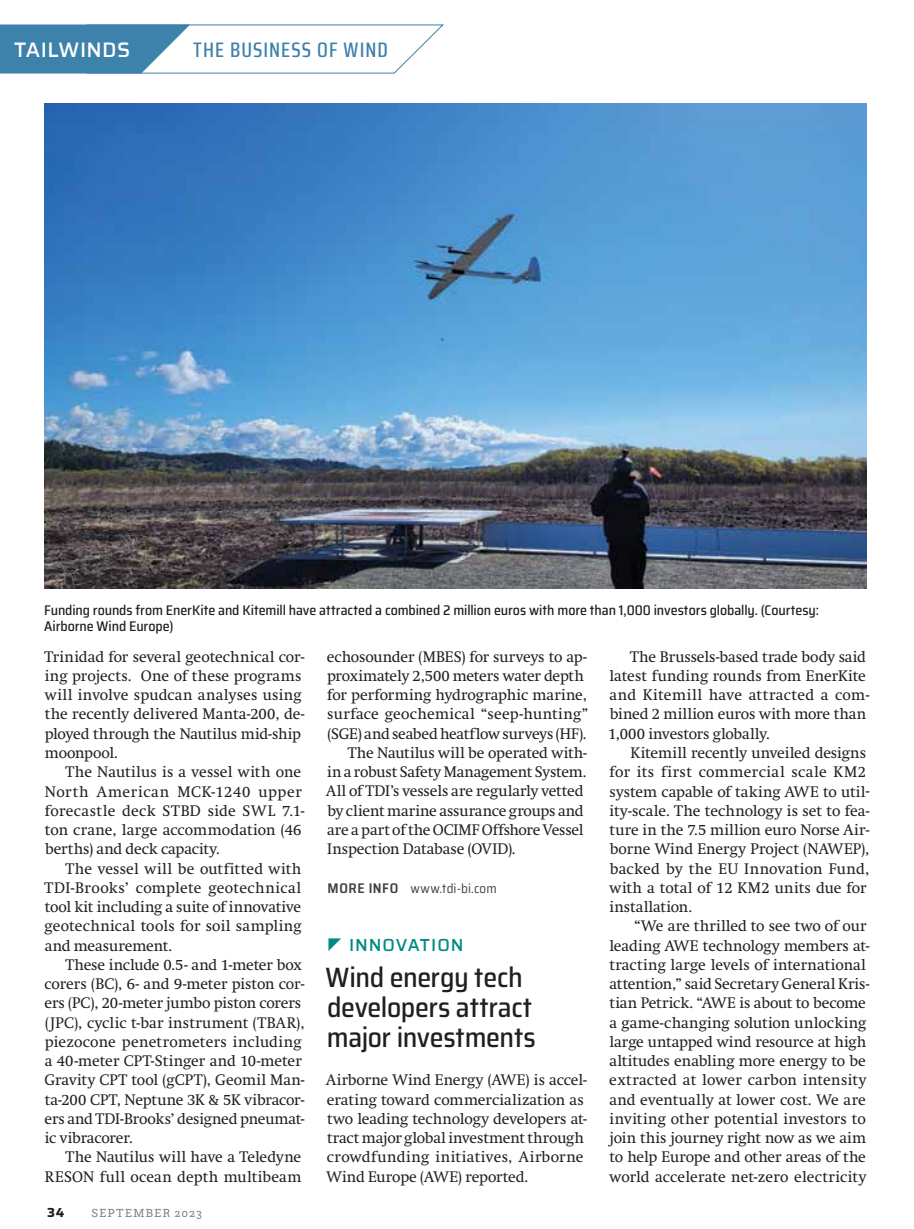
<style>
.page{position:relative;width:914px;height:1229px;background:#fff}
.page>*{position:absolute;margin:0;border:0;box-sizing:border-box;transform-origin:0 0}
.t1{font:500 semi-condensed 28px/29.8px "Saira";letter-spacing:-.015em;color:#231f20}
.t2{font:500 21px "Saira Condensed";letter-spacing:.05em;color:#3d82ab}
.t3{font:500 21px "Saira";letter-spacing:.015em;color:#fff}
.t4{font:500 17.5px "Saira";letter-spacing:.055em;color:#008a83}
.t5{font:15.05px/19.2px "Swift";letter-spacing:.005em;color:#231f20}
.t6{font:15.05px "Swift";letter-spacing:-.015em;color:#231f20}
.t7{font:500 semi-condensed 14px/15.8px "Saira";letter-spacing:-.005em;color:#231f20}
.t8{font:semi-condensed 13.12px "Saira";letter-spacing:.01em;color:#414042}
.t9{font:700 13.12px "Saira";color:#231f20}
.t10{font:12.25px "Questa Slab";letter-spacing:.07em;color:#808285}
.s1{font-weight:600;font-size:14px}
</style>
<div class="page">
<img style="left:44px;top:103px;width:822px;height:486px">
<svg style="left:0;top:24px;width:444px;height:50px"></svg>
<h2 class="t3" style="left:14px;top:33px;width:118px">TAILWINDS</h2>
<h2 class="t2" style="left:193px;top:34px;width:196px">THE BUSINESS OF WIND</h2>
<p class="t7" style="left:44px;top:602px;width:776px">Funding rounds from EnerKite and Kitemill have attracted a combined 2 million euros with more than 1,000 investors globally. (Courtesy:<br>Airborne Wind Europe)</p>
<p class="t5" style="left:44px;top:647px;width:262px">Trinidad for several geotechnical cor&shy;ing projects. One of these programs will involve spudcan analyses using the recently delivered Manta-200, de&shy;ployed through the Nautilus mid-ship moonpool.</p>
<p class="t5" style="left:45px;top:762px;width:261px;text-indent:21px">The Nautilus is a vessel with one<br>North American MCK-1240 upper forecastle deck STBD side SWL 7.1- ton crane, large accommodation (46 berths) and deck capacity.</p>
<p class="t5" style="left:44px;top:858px;width:258px;text-align:justify;text-indent:21px">The vessel will be outfitted with TDI-Brooks’ complete geotechnical tool kit including a suite of innovative geotechnical tools for soil sampling and measurement.</p>
<p class="t5" style="left:44px;top:955px;width:262px;text-indent:21px">These include 0.5- and 1-meter box corers (BC), 6- and 9-meter piston cor&shy;ers (PC), 20-meter jumbo piston corers (JPC), cyclic t-bar instrument (TBAR), piezocone penetrometers including a 40-meter CPT-Stinger and 10-meter Gravity CPT tool (gCPT), Geomil Man&shy;ta-200 CPT, Neptune 3K &amp; 5K vibracor&shy;ers and TDI-Brooks’ designed pneumat&shy;ic vibracorer.</p>
<p class="t5" style="left:45px;top:1147px;width:258px;text-align:right">The Nautilus will have a Teledyne<br>RESON full ocean depth multibeam</p>
<p class="t9" style="left:47px;top:1202px;width:19px">34</p>
<p class="t10" style="left:91px;top:1205px;width:112px">SEPTEMBER 2023</p>
<p class="t5" style="left:327px;top:647px;width:262px">echosounder (MBES) for surveys to ap-</p>
<p class="t5" style="left:327px;top:666px;width:258px">proximately 2,500 meters water depth</p>
<p class="t5" style="left:327px;top:685px;width:261px">for performing hydrographic marine,</p>
<p class="t5" style="left:327px;top:704px;width:263px">surface geochemical “seep-hunting”</p>
<p class="t6" style="left:327px;top:724px;width:260px">(SGE) and seabed heatflow surveys (HF).</p>
<p class="t5" style="left:348px;top:743px;width:241px">The Nautilus will be operated with-</p>
<p class="t5" style="left:327px;top:762px;width:261px">in a robust Safety Management System.</p>
<p class="t5" style="left:326px;top:781px;width:259px">All of TDI’s vessels are regularly vetted</p>
<p class="t5" style="left:327px;top:801px;width:258px">by client marine assurance groups and</p>
<p class="t5" style="left:327px;top:820px;width:258px">are a part of the OCIMF Offshore Vessel</p>
<p class="t5" style="left:327px;top:839px;width:190px">Inspection Database (OVID).</p>
<p class="t8" style="left:327px;top:878px;width:171px"><span class="s1">MORE INFO</span> www.tdi-bi.com</p>
<p class="t4" style="left:349px;top:931px;width:116px">INNOVATION</p>
<h1 class="t1" style="left:325px;top:962px;width:212px">Wind energy tech developers attract major investments</h1>
<p class="t5" style="left:326px;top:1070px;width:262px">Airborne Wind Energy (AWE) is accel&shy;erating toward commercialization as two leading technology developers at&shy;tract major global investment through crowdfunding initiatives, Airborne Wind Europe (AWE) reported.</p>
<p class="t5" style="left:608px;top:647px;width:263px;text-indent:22px">The Brussels-based trade body said latest funding rounds from EnerKite and Kitemill have attracted a com&shy;bined 2 million euros with more than 1,000 investors globally.</p>
<p class="t5" style="left:609px;top:743px;width:261px;text-indent:21px">Kitemill recently unveiled designs for its first commercial scale KM2 system capable of taking AWE to util&shy;ity-scale. The technology is set to fea&shy;ture in the 7.5 million euro Norse Air&shy;borne Wind Energy Project (NAWEP), backed by the EU Innovation Fund, with a total of 12 KM2 units due for installation.</p>
<p class="t5" style="left:609px;top:916px;width:262px;text-indent:25px">“We are thrilled to see two of our leading AWE technology members at&shy;tracting large levels of international attention,” said Secretary General Kris&shy;tian Petrick. “AWE is about to become a game-changing solution unlocking large untapped wind resource at high altitudes enabling more energy to be extracted at lower carbon intensity and eventually at lower cost. We are inviting other potential investors to join this journey right now as we aim to help Europe and other areas of the world accelerate net-zero electricity</p>
</div>
